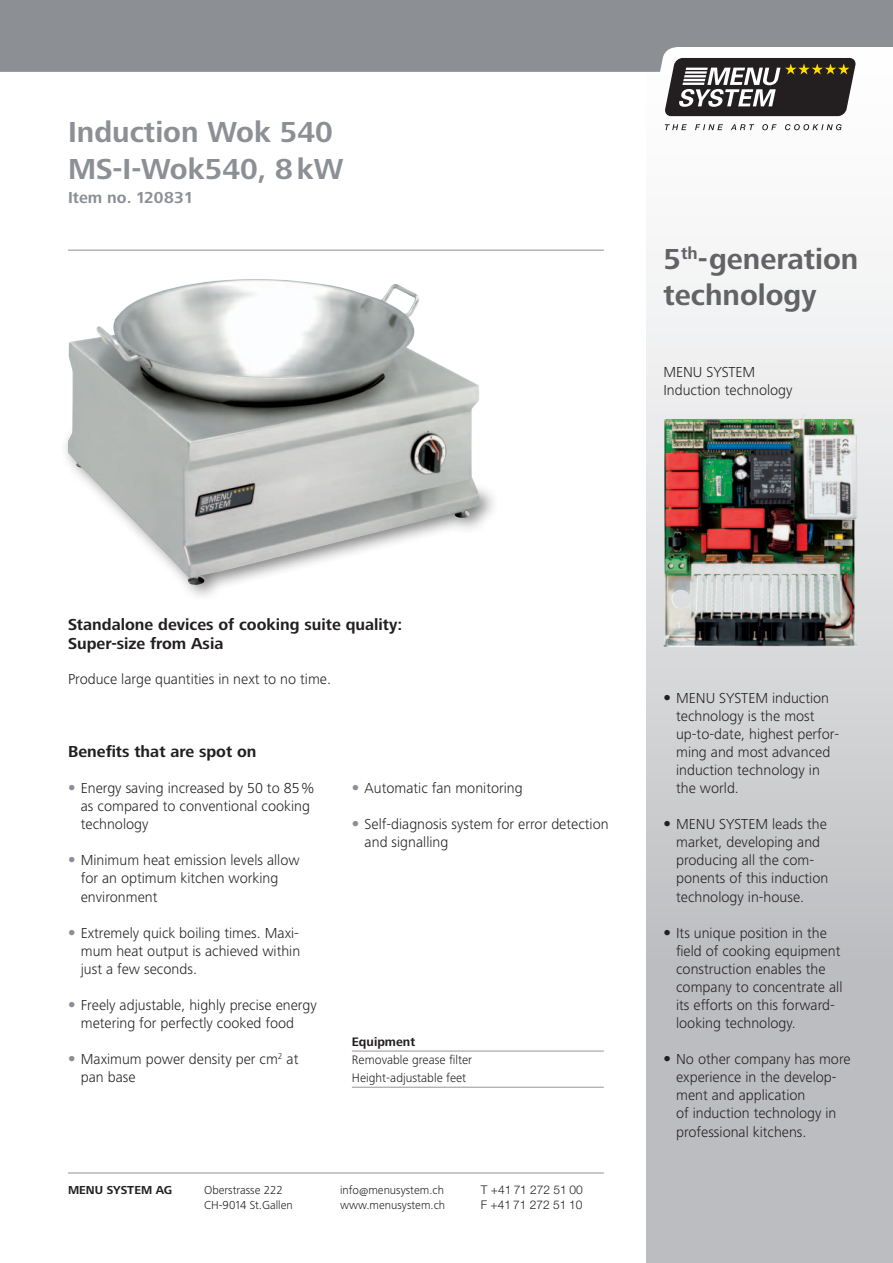
<style>
.page{position:relative;width:893px;height:1263px;background:#fff}
.page>*{position:absolute;margin:0;border:0;box-sizing:border-box;transform-origin:0 0}
.t1{font:700 30px/36.2px "Frutiger Next LT";color:#8c9095}
.t2{font:700 30px/36.2px "Frutiger Next LT";color:#636366}
.t3{font:700 16.5px/18px "Frutiger Next LT";color:#231f20}
.t4{font:700 16.5px "Frutiger Next LT";color:#8c9095}
.t5{font:300 15px/18.1px "Frutiger Next LT";color:#231f20}
.t6{font:300 12.75px/18px "Frutiger Next LT";color:#231f20}
.t7{font:700 12.75px "Frutiger Next LT";color:#231f20}
.t8{font:300 12px/15px "Frutiger Next LT";color:#231f20}
.t9{font:300 12px/14.4px "Helvetica Neue";color:#231f20}
.t10{font:700 12px "Frutiger Next LT";color:#231f20}
.s1{font-family:"Trade Gothic";font-weight:400;color:#8c9095}
.s2{font-family:"Trade Gothic";font-weight:400}
</style>
<div class="page">
<hr style="left:68px;top:1172px;width:536px;height:1px;background:#8c9095">
<div style="left:646px;top:0;width:247px;height:1263px;background:linear-gradient(to bottom,#fff,#b0b1b5)"></div>
<div style="left:0;top:0;width:893px;height:72px;background:#8c9095"></div>
<svg style="left:665px;top:124px;width:22px;height:6px"></svg>
<svg style="left:695px;top:124px;width:28px;height:6px"></svg>
<svg style="left:731px;top:124px;width:23px;height:6px"></svg>
<svg style="left:762px;top:124px;width:15px;height:6px"></svg>
<svg style="left:785px;top:124px;width:57px;height:6px"></svg>
<svg style="left:664px;top:58px;width:191px;height:58px"></svg>
<img style="left:663px;top:414px;width:194px;height:233px">
<hr style="left:68px;top:250px;width:536px;height:1px;background:#8c9095">
<img style="left:68px;top:279px;width:411px;height:306px">
<hr style="left:352px;top:1051px;width:252px;height:1px;background:#939598">
<hr style="left:352px;top:1087px;width:252px;height:1px;background:#939598">
<h1 class="t1" style="left:68px;top:114px;width:277px">Induction Wok 540<br>MS-I-Wok540, 8kW</h1>
<p class="t4" style="left:68px;top:188px;width:127px">Item no. 120831</p>
<h1 class="t2" style="left:663px;top:241px;width:197px">5<sup>th</sup>-generation technology</h1>
<p class="t5" style="left:663px;top:363px;width:131px">MENU SYSTEM<br>Induction technology</p>
<p class="t3" style="left:68px;top:616px;width:336px">Standalone devices of cooking suite quality:<br>Super-size from Asia</p>
<p class="t5" style="left:68px;top:670px;width:265px">Produce large quantities in next to no time.</p>
<p class="t3" style="left:68px;top:742px;width:190px">Benefits that are spot on</p>
<p class="t5" style="left:81px;top:779px;width:235px;text-indent:-13px"><span class="s1">•</span> Energy saving increased by 50 to 85% as compared to conventional cooking technology</p>
<p class="t5" style="left:81px;top:851px;width:220px;text-indent:-13px"><span class="s1">•</span> Minimum heat emission levels allow for an optimum kitchen working environment</p>
<p class="t5" style="left:81px;top:924px;width:221px;text-align:justify;text-indent:-13px"><span class="s1">•</span> Extremely quick boiling times. Maxi&shy;mum heat output is achieved within just a few seconds.</p>
<p class="t5" style="left:81px;top:996px;width:237px;text-indent:-13px"><span class="s1">•</span> Freely adjustable, highly precise energy metering for perfectly cooked food</p>
<p class="t5" style="left:81px;top:1050px;width:219px;text-indent:-13px"><span class="s1">•</span> Maximum power density per cm<sup>2</sup> at pan base</p>
<p class="t5" style="left:352px;top:779px;width:172px"><span class="s1">•</span> Automatic fan monitoring</p>
<p class="t5" style="left:365px;top:815px;width:246px;text-indent:-13px"><span class="s1">•</span> Self-diagnosis system for error detection and signalling</p>
<p class="t7" style="left:352px;top:1035px;width:65px">Equipment</p>
<p class="t6" style="left:352px;top:1051px;width:122px">Removable grease filter<br>Height-adjustable feet</p>
<p class="t10" style="left:68px;top:1183px;width:106px">Menu System AG</p>
<p class="t8" style="left:340px;top:1182px;width:107px">info@menusystem.ch www.menusystem.ch</p>
<p class="t9" style="left:481px;top:1183px;width:104px">T +41 71 272 51 00<br>F +41 71 272 51 10</p>
<p class="t8" style="left:204px;top:1182px;width:90px">Oberstrasse 222<br>CH-9014 St.Gallen</p>
<p class="t5" style="left:676px;top:689px;width:165px;text-indent:-13px"><span class="s2">•</span> MENU SYSTEM induction technology is the most up-to-date, highest perfor&shy;ming and most advanced induction technology in the world.</p>
<p class="t5" style="left:676px;top:815px;width:154px;text-indent:-13px"><span class="s2">•</span> MENU SYSTEM leads the market, developing and producing all the com&shy;ponents of this induction technology in-house.</p>
<p class="t5" style="left:676px;top:924px;width:168px;text-indent:-13px"><span class="s2">•</span> Its unique position in the field of cooking equipment construction enables the company to concentrate all its efforts on this forward&shy;looking technology.</p>
<p class="t5" style="left:676px;top:1050px;width:176px;text-indent:-13px"><span class="s2">•</span> No other company has more experience in the develop&shy;ment and application<br>of induction technology in professional kitchens.</p>
</div>
